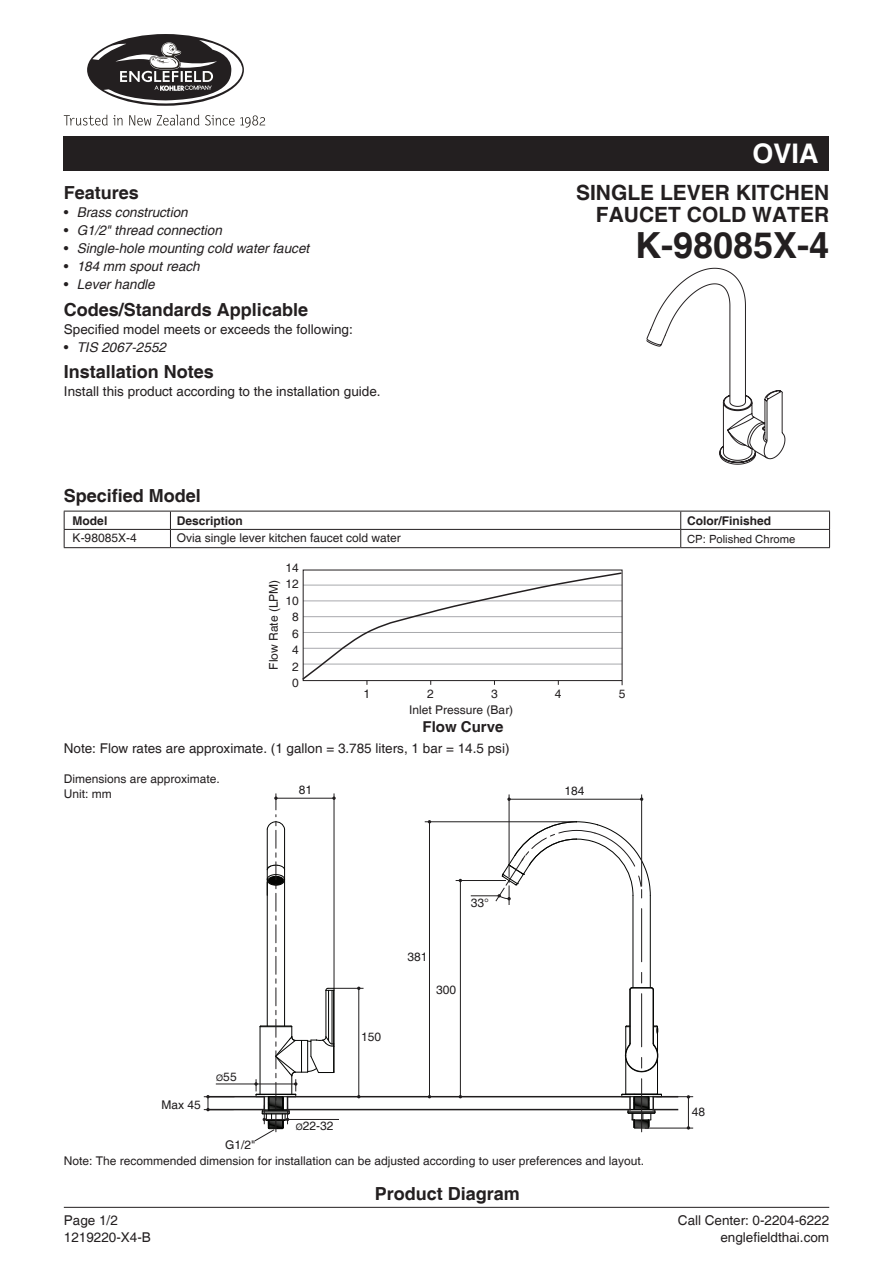
<style>
.page{position:relative;width:893px;height:1263px;background:#fff}
.page>*{position:absolute;margin:0;border:0;box-sizing:border-box;transform-origin:0 0}
.t1{font:700 36px "Helvetica";color:#231f20}
.t2{font:700 27px "Helvetica";color:#fff}
.t3{font:700 21px/22.5px "Helvetica";color:#231f20;text-align:right}
.t4{font:700 18px "Helvetica";color:#231f20}
.t5{font:700 15px "Helvetica";color:#231f20}
.t6{font:13.5px/16.5px "Helvetica";color:#231f20;text-align:right}
.t7{font:italic 13.5px "Helvetica";color:#231f20}
.t8{font:12px/16.5px "Helvetica";color:#231f20}
.t9{font:12px "Helvetica";color:#201d1e}
.t10{font:700 12px "Helvetica";color:#231f20}
.t11{font:11.25px "Helvetica";color:#231f20}
.s1{font-style:normal}
.s2{font-size:9px}
.s3{color:#231f20}
</style>
<div class="page">
<hr style="left:64px;top:1207px;width:765px;height:1px;background:#231f20">
<svg style="left:64px;top:115px;width:58px;height:11px"></svg>
<svg style="left:129px;top:115px;width:22px;height:11px"></svg>
<svg style="left:157px;top:115px;width:42px;height:11px"></svg>
<svg style="left:205px;top:115px;width:60px;height:13px"></svg>
<svg style="left:87px;top:34px;width:157px;height:72px"></svg>
<div style="left:64px;top:136px;width:765px;height:34px;background:#231f20"></div>
<hr style="left:64px;top:547px;width:106px;height:1px;background:#231f20">
<hr style="left:170px;top:547px;width:511px;height:1px;background:#231f20">
<hr style="left:681px;top:547px;width:149px;height:1px;background:#231f20">
<hr style="left:64px;top:511px;width:106px;height:1px;background:#231f20">
<svg style="left:64px;top:511px;width:1px;height:36px"></svg>
<hr style="left:170px;top:511px;width:511px;height:1px;background:#231f20">
<svg style="left:170px;top:511px;width:1px;height:36px"></svg>
<hr style="left:681px;top:511px;width:149px;height:1px;background:#231f20">
<svg style="left:680px;top:511px;width:1px;height:36px"></svg>
<svg style="left:829px;top:511px;width:1px;height:36px"></svg>
<hr style="left:64px;top:529px;width:106px;height:1px;background:#231f20">
<hr style="left:170px;top:529px;width:511px;height:1px;background:#231f20">
<hr style="left:681px;top:529px;width:149px;height:1px;background:#231f20">
<svg style="left:646px;top:267px;width:140px;height:198px"></svg>
<svg style="left:204px;top:1095px;width:29px;height:16px"></svg>
<hr style="left:509px;top:795px;width:1px;height:82px;background:#201d1e">
<hr style="left:641px;top:795px;width:1px;height:91px;background:#201d1e">
<hr style="left:509px;top:799px;width:133px;height:1px;background:#201d1e">
<svg style="left:507px;top:797px;width:4px;height:4px"></svg>
<hr style="left:425px;top:821px;width:148px;height:1px;background:#201d1e">
<hr style="left:429px;top:822px;width:1px;height:275px;background:#201d1e">
<hr style="left:456px;top:880px;width:49px;height:1px;background:#201d1e">
<hr style="left:460px;top:880px;width:1px;height:217px;background:#201d1e">
<hr style="left:216px;top:1084px;width:40px;height:1px;background:#201d1e">
<hr style="left:657px;top:1096px;width:36px;height:1px;background:#201d1e">
<hr style="left:645px;top:1128px;width:48px;height:1px;background:#201d1e">
<hr style="left:688px;top:1097px;width:1px;height:31px;background:#201d1e">
<hr style="left:208px;top:1096px;width:56px;height:1px;background:#201d1e">
<hr style="left:288px;top:1096px;width:342px;height:1px;background:#201d1e">
<svg style="left:254px;top:794px;width:109px;height:347px"></svg>
<hr style="left:208px;top:1109px;width:56px;height:1px;background:#201d1e">
<hr style="left:288px;top:1109px;width:342px;height:1px;background:#201d1e">
<svg style="left:471px;top:821px;width:206px;height:311px"></svg>
<svg style="left:302px;top:571px;width:321px;height:114px"></svg>
<h3 class="t4" style="left:64px;top:182px;width:77px">Features</h3>
<p class="t7" style="left:64px;top:205px;width:125px"><span class="s1">•</span> Brass construction</p>
<p class="t7" style="left:64px;top:223px;width:159px"><span class="s1">•</span> G1/2" thread connection</p>
<p class="t7" style="left:64px;top:241px;width:247px"><span class="s1">•</span> Single-hole mounting cold water faucet</p>
<p class="t7" style="left:64px;top:259px;width:137px"><span class="s1">•</span> 184 mm spout reach</p>
<p class="t7" style="left:64px;top:277px;width:92px"><span class="s1">•</span> Lever handle</p>
<h3 class="t4" style="left:64px;top:298px;width:246px">Codes/Standards Applicable</h3>
<p class="t6" style="left:64px;top:321px;width:290px">Specified model meets or exceeds the following:</p>
<p class="t7" style="left:64px;top:339px;width:104px"><span class="s1">•</span> TIS 2067-2552</p>
<h3 class="t4" style="left:64px;top:361px;width:152px">Installation Notes</h3>
<p class="t6" style="left:64px;top:384px;width:318px">Install this product according to the installation guide.</p>
<h2 class="t2" style="left:752px;top:137px;width:68px">OVIA</h2>
<h3 class="t3" style="left:576px;top:182px;width:255px">SINGLE LEVER KITCHEN<br>FAUCET COLD WATER</h3>
<h1 class="t1" style="left:635px;top:223px;width:196px">K-98085X-4</h1>
<h3 class="t4" style="left:64px;top:485px;width:139px">Specified Model</h3>
<p class="t10" style="left:73px;top:514px;width:36px">Model</p>
<p class="t10" style="left:177px;top:514px;width:68px">Description</p>
<p class="t10" style="left:687px;top:514px;width:86px">Color/Finished</p>
<p class="t8" style="left:73px;top:530px;width:66px">K-98085X-4</p>
<p class="t8" style="left:177px;top:530px;width:226px">Ovia single lever kitchen faucet cold water</p>
<p class="t11" style="left:687px;top:532px;width:110px">CP: Polished Chrome</p>
<p class="t8" style="left:286px;top:560px;width:15px;text-align:center">14<br>12<br>10<br>8<br>6<br>4<br>2<br>0</p>
<p class="t8" style="left:266px;top:670px;width:92px;rotate:-90deg">Flow Rate (LPM)</p>
<p class="t8" style="left:364px;top:685px;width:8px">1</p>
<p class="t8" style="left:427px;top:685px;width:8px">2</p>
<p class="t8" style="left:491px;top:685px;width:8px">3</p>
<p class="t8" style="left:555px;top:685px;width:8px">4</p>
<p class="t8" style="left:619px;top:685px;width:8px">5</p>
<p class="t8" style="left:409px;top:702px;width:106px">Inlet Pressure (Bar)</p>
<p class="t5" style="left:423px;top:717px;width:82px">Flow Curve</p>
<p class="t6" style="left:64px;top:740px;width:447px">Note: Flow rates are approximate. (1 gallon = 3.785 liters, 1 bar = 14.5 psi)</p>
<p class="t8" style="left:64px;top:772px;width:158px;line-height:15px">Dimensions are approximate.<br>Unit: mm</p>
<p class="t9" style="left:299px;top:783px;width:15px">81</p>
<p class="t9" style="left:564px;top:784px;width:22px">184</p>
<p class="t9" style="left:161px;top:1098px;width:41px">Max 45</p>
<p class="t9" style="left:216px;top:1070px;width:22px"><span class="s2">Ø</span>55</p>
<p class="t9" style="left:225px;top:1138px;width:32px">G1/2"</p>
<p class="t9" style="left:361px;top:1030px;width:22px">150</p>
<p class="t9" style="left:471px;top:896px;width:20px">33<span class="s3">°</span></p>
<p class="t9" style="left:407px;top:950px;width:22px">381</p>
<p class="t9" style="left:436px;top:983px;width:22px">300</p>
<p class="t9" style="left:296px;top:1119px;width:39px"><span class="s2">Ø</span>22-32</p>
<p class="t8" style="left:64px;top:1153px;width:582px">Note: The recommended dimension for installation can be adjusted according to user preferences and layout.</p>
<p class="t6" style="left:64px;top:1213px;width:89px;text-align:left">Page 1/2<br>1219220-X4-B</p>
<h3 class="t4" style="left:375px;top:1182px;width:147px">Product Diagram</h3>
<p class="t9" style="left:692px;top:1104px;width:15px">48</p>
<p class="t6" style="left:678px;top:1213px;width:153px">Call Center: 0-2204-6222 englefieldthai.com</p>
</div>
